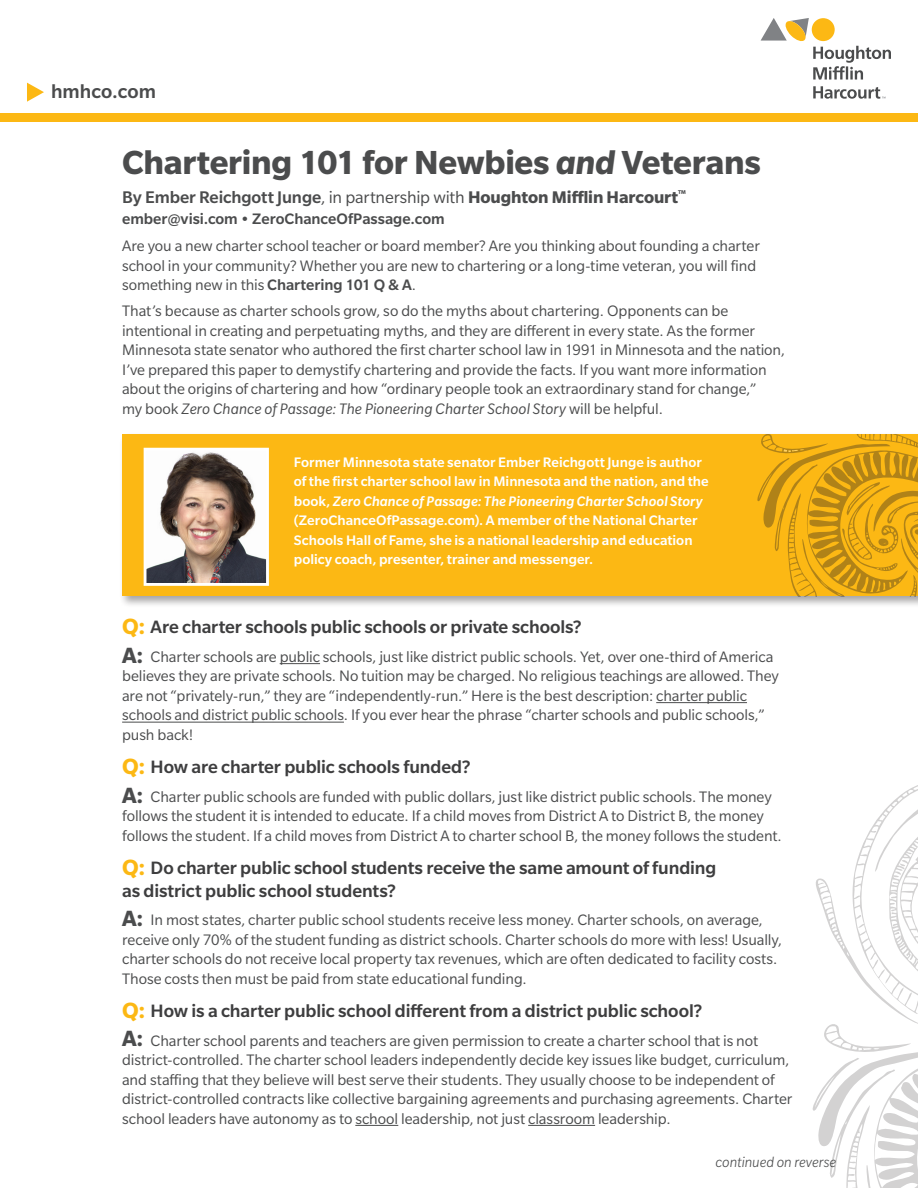
<style>
.page{position:relative;width:918px;height:1188px;background:#fff}
.page>*{position:absolute;margin:0;border:0;box-sizing:border-box;transform-origin:0 0}
.t1{font:700 36.3px "Slate Pro";letter-spacing:-.005em;color:#4b4c4d}
.t2{font:500 21px "Slate Pro";color:#4b4c4d}
.t3{font:500 19.5px/22.5px "Slate Pro";letter-spacing:-.005em;color:#3e3e3f}
.t4{font:700 18.3px "Slate Pro";letter-spacing:-.005em;color:#4b4c4d}
.t5{font:16.5px/19.5px "Slate Pro";letter-spacing:-.005em;color:#4b4c4d}
.t6{font:500 16.5px "Slate Pro";color:#4b4c4d}
.t7{font:italic 300 15.75px "Slate Pro";color:#4b4c4d}
.t8{font:500 15px/19.5px "Slate Pro";color:#fff}
.s1{font-style:italic}
.s2{font-weight:500}
.s3{font-weight:400}
.s4{font-weight:700;font-size:24px;color:#fcb814}
.s5{font-weight:700;font-size:24px}
</style>
<div class="page">
<div style="left:0;top:113px;width:918px;height:9px;background:#fcb814"></div>
<svg style="left:761px;top:18px;width:130px;height:62px"></svg>
<svg style="left:813px;top:86px;width:73px;height:13px"></svg>
<svg style="left:27px;top:83px;width:17px;height:19px"></svg>
<div style="left:119px;top:432px;width:799px;height:176px;background:#231f20;opacity:.4"></div>
<div style="left:122px;top:434px;width:796px;height:162px;background:#fcb814"></div>
<svg style="left:757px;top:434px;width:161px;height:162px"></svg>
<hr style="left:280px;top:663px;width:40px;height:1px;background:#4b4c4d">
<hr style="left:656px;top:702px;width:91px;height:1px;background:#4b4c4d">
<hr style="left:122px;top:722px;width:222px;height:1px;background:#4b4c4d">
<hr style="left:355px;top:1125px;width:43px;height:1px;background:#4b4c4d">
<hr style="left:528px;top:1125px;width:67px;height:1px;background:#4b4c4d">
<img style="left:148px;top:452px;width:117px;height:130px">
<div style="left:144px;top:448px;width:125px;height:138px;border:3px solid #fff"></div>
<svg style="left:812px;top:785px;width:106px;height:403px"></svg>
<p class="t2" style="left:51px;top:80px;width:107px">hmhco.com</p>
<h1 class="t1" style="left:122px;top:142px;width:640px">Chartering 101 for Newbies <span class="s1">and</span> Veterans</h1>
<p class="t4" style="left:122px;top:187px;width:565px"><span class="s2">By Ember Reichgott Junge</span><span class="s3">, in partnership with</span> Houghton Mifflin Harcourt<sup>™</sup></p>
<p class="t6" style="left:122px;top:210px;width:324px">ember@visi.com • ZeroChanceOfPassage.com</p>
<p class="t5" style="left:122px;top:236px;width:639px">Are you a new charter school teacher or board member? Are you thinking about founding a charter school in your community? Whether you are new to chartering or a long-time veteran, you will find something new in this <span class="s2">Chartering 101 Q &amp; A</span>.</p>
<p class="t5" style="left:122px;top:301px;width:665px">That’s because as charter schools grow, so do the myths about chartering. Opponents can be intentional in creating and perpetuating myths, and they are different in every state. As the former Minnesota state senator who authored the first charter school law in 1991 in Minnesota and the nation, I’ve prepared this paper to demystify chartering and provide the facts. If you want more information about the origins of chartering and how “ordinary people took an extraordinary stand for change,”<br>my book <span class="s1">Zero Chance of Passage: The Pioneering Charter School Story</span> will be helpful.</p>
<p class="t8" style="left:294px;top:452px;width:416px">Former Minnesota state senator Ember Reichgott Junge is author of the first charter school law in Minnesota and the nation, and the book, <span class="s1">Zero Chance of Passage: The Pioneering Charter School Story </span>(ZeroChanceOfPassage.com). A member of the National Charter Schools Hall of Fame, she is a national leadership and education policy coach, presenter, trainer and messenger.</p>
<p class="t3" style="left:122px;top:616px;width:461px"><span class="s4">Q:</span> Are charter schools public schools or private schools?</p>
<p class="t5" style="left:122px;top:647px;width:658px"><span class="s5">A:</span> Charter schools are public schools, just like district public schools. Yet, over one-third of America believes they are private schools. No tuition may be charged. No religious teachings are allowed. They are not “privately-run,” they are “independently-run.” Here is the best description: charter public schools and district public schools. If you ever hear the phrase “charter schools and public schools,” push back!</p>
<p class="t3" style="left:122px;top:755px;width:350px"><span class="s4">Q:</span> How are charter public schools funded?</p>
<p class="t5" style="left:122px;top:787px;width:661px"><span class="s5">A:</span> Charter public schools are funded with public dollars, just like district public schools. The money follows the student it is intended to educate. If a child moves from District A to District B, the money follows the student. If a child moves from District A to charter school B, the money follows the student.</p>
<p class="t3" style="left:122px;top:856px;width:596px"><span class="s4">Q:</span> Do charter public school students receive the same amount of funding as district public school students?</p>
<p class="t5" style="left:122px;top:910px;width:661px"><span class="s5">A:</span> In most states, charter public school students receive less money. Charter schools, on average, receive only 70% of the student funding as district schools. Charter schools do more with less! Usually, charter schools do not receive local property tax revenues, which are often dedicated to facility costs.<br>Those costs then must be paid from state educational funding.</p>
<p class="t3" style="left:122px;top:999px;width:582px"><span class="s4">Q:</span> How is a charter public school different from a district public school?</p>
<p class="t5" style="left:122px;top:1031px;width:672px"><span class="s5">A:</span> Charter school parents and teachers are given permission to create a charter school that is not district-controlled. The charter school leaders independently decide key issues like budget, curriculum, and staffing that they believe will best serve their students. They usually choose to be independent of district-controlled contracts like collective bargaining agreements and purchasing agreements. Charter school leaders have autonomy as to school leadership, not just classroom leadership.</p>
<p class="t7" style="left:716px;top:1154px;width:122px">continued on reverse</p>
</div>
